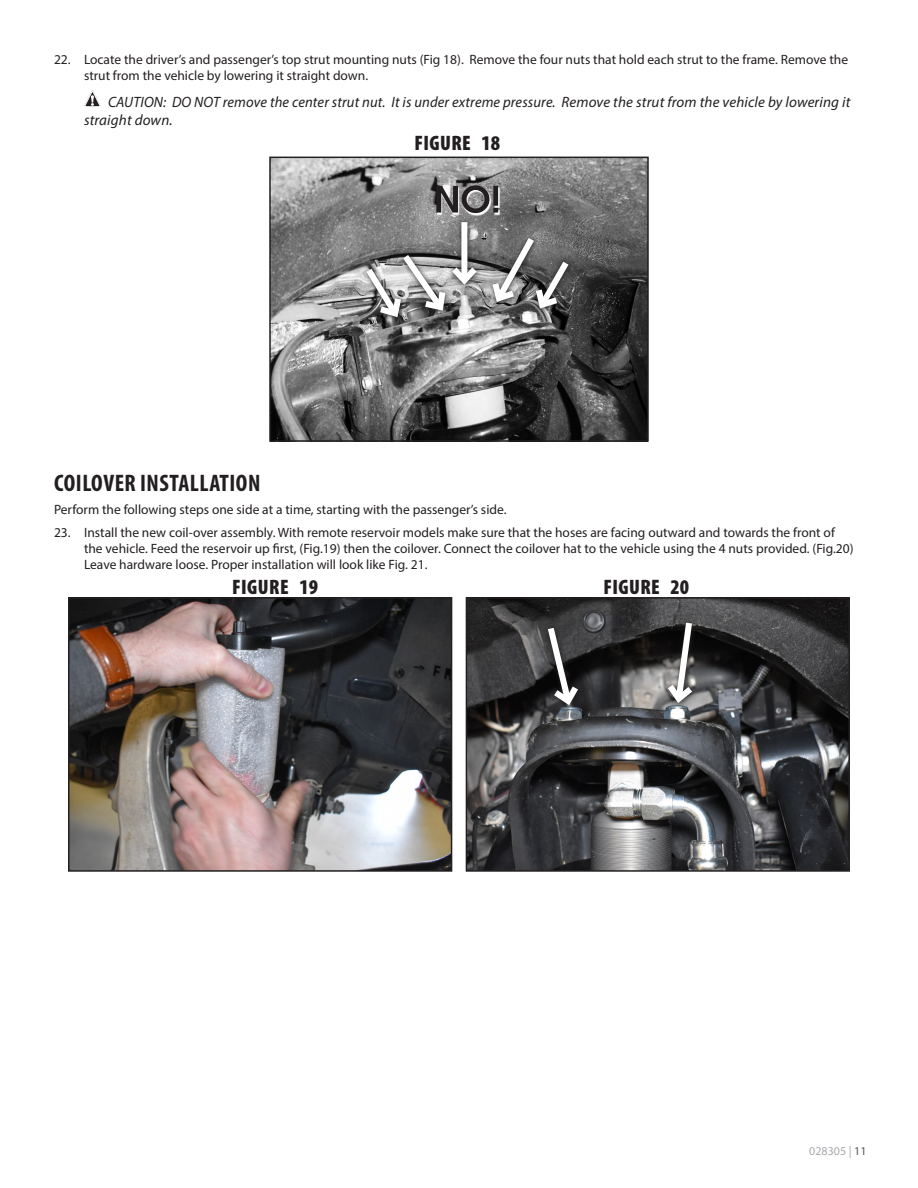
<style>
.page{position:relative;width:918px;height:1188px;background:#fff}
.page>*{position:absolute;margin:0;border:0;box-sizing:border-box;transform-origin:0 0}
.Headline{font:700 condensed 24px "Myriad Pro";letter-spacing:.02em;color:#231f20}
.t1{font:900 condensed 21px "Myriad Pro";letter-spacing:.02em;color:#231f20}
.Special__-_Note{font:italic 15px/18px "Myriad Pro";letter-spacing:.01em;color:#231f20}
.t2{font:13.5px/16.2px "Myriad Pro";color:#231f20}
.t3{font:12px "Myriad Pro";color:#a8a9ad}
.s1{color:#57585a}
</style>
<div class="page">
<svg style="left:84px;top:90px;width:17px;height:17px"></svg>
<img style="left:272px;top:160px;width:374px;height:279px">
<div style="left:269px;top:157px;width:380px;height:285px;border:2px solid #231f20"></div>
<svg style="left:448px;top:217px;width:35px;height:14px"></svg>
<div style="left:461px;top:222px;width:6px;height:58px;background:#fff"></div>
<svg style="left:437px;top:186px;width:63px;height:29px"></svg>
<svg style="left:436px;top:185px;width:62px;height:28px;background:#6b6969"></svg>
<svg style="left:574px;top:257px;width:1px;height:57px"></svg>
<svg style="left:361px;top:231px;width:213px;height:91px;background:#8b8b8b"></svg>
<img style="left:71px;top:600px;width:378px;height:269px">
<div style="left:68px;top:597px;width:384px;height:275px;border:2px solid #231f20"></div>
<img style="left:469px;top:600px;width:378px;height:269px">
<div style="left:466px;top:597px;width:384px;height:275px;border:2px solid #231f20"></div>
<svg style="left:543px;top:623px;width:41px;height:88px"></svg>
<svg style="left:544px;top:621px;width:40px;height:88px;background:#505052"></svg>
<svg style="left:663px;top:707px;width:35px;height:2px"></svg>
<svg style="left:662px;top:616px;width:37px;height:91px"></svg>
<p class="t2" style="left:84px;top:51px;width:766px;text-indent:-30px">22. Locate the driver’s and passenger’s top strut mounting nuts (Fig 18). Remove the four nuts that hold each strut to the frame. Remove the strut from the vehicle by lowering it straight down.</p>
<p class="Special__-_Note" style="left:84px;top:93px;width:768px;text-indent:24px">CAUTION: DO NOT remove the center strut nut. It is under extreme pressure. Remove the strut from the vehicle by lowering it straight down.</p>
<p class="t1" style="left:414px;top:130px;width:87px">FIGURE 18</p>
<p class="Headline" style="left:54px;top:468px;width:208px">COILOVER INSTALLATION</p>
<p class="t2" style="left:54px;top:501px;width:454px">Perform the following steps one side at a time, starting with the passenger’s side.</p>
<p class="t2" style="left:84px;top:524px;width:771px;text-indent:-30px">23. Install the new coil-over assembly. With remote reservoir models make sure that the hoses are facing outward and towards the front of the vehicle. Feed the reservoir up first, (Fig.19) then the coilover. Connect the coilover hat to the vehicle using the 4 nuts provided. (Fig.20)<br>Leave hardware loose. Proper installation will look like Fig. 21.</p>
<p class="t1" style="left:232px;top:574px;width:87px">FIGURE 19</p>
<p class="t1" style="left:603px;top:574px;width:87px">FIGURE 20</p>
<p class="t3" style="left:809px;top:1143px;width:59px">028305 | <span class="s1">11</span></p>
</div>
